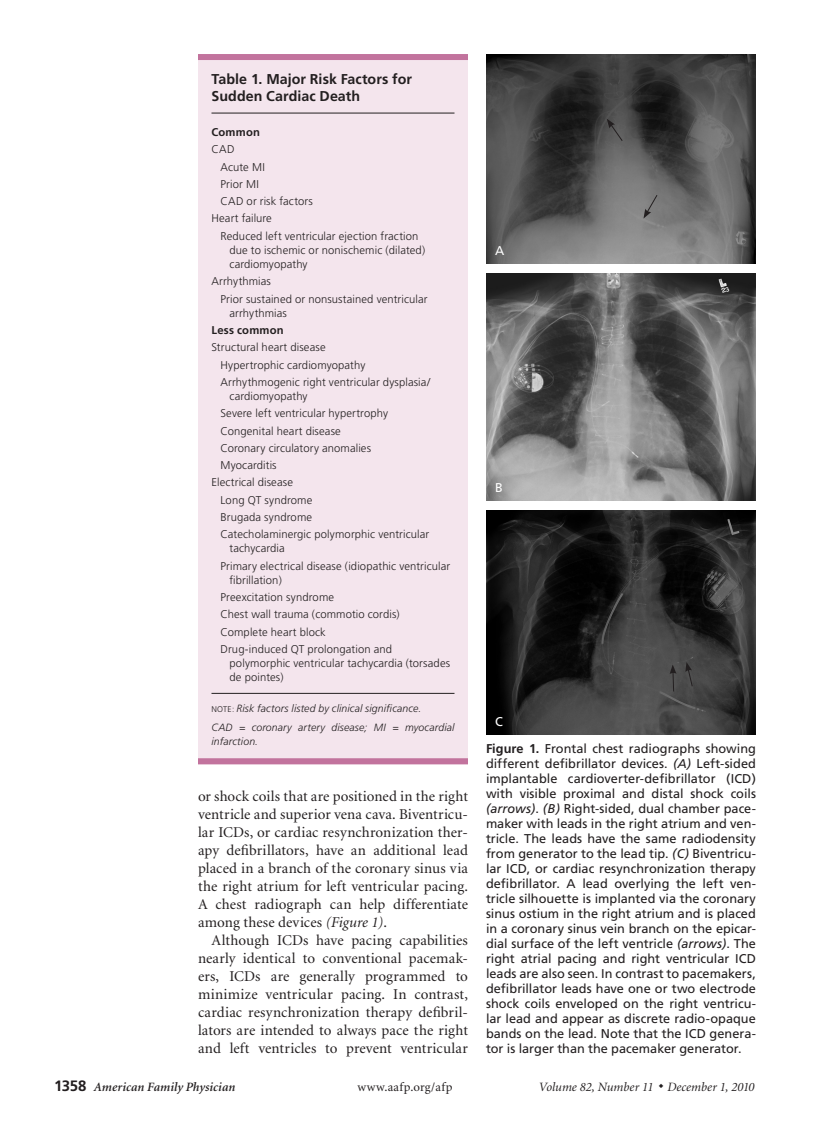
<style>
.page{position:relative;width:837px;height:1134px;background:#fff}
.page>*{position:absolute;margin:0;border:0;box-sizing:border-box;transform-origin:0 0}
.body_noindent{font:15px/18px "Minion";letter-spacing:.005em;color:#231f20;text-align:justify}
.body_text{font:15px/18px "Minion";letter-spacing:.005em;color:#231f20;text-align:justify}
.table_title{font:700 14.25px/16.5px "Frutiger";letter-spacing:.005em;color:#231f20}
.fig_legend{font:12.75px/15px "Frutiger";color:#231f20;text-align:justify}
.t1{font:italic 12.75px "Minion";letter-spacing:.005em;color:#231f20}
.t2{font:italic 600 12.75px "Minion";letter-spacing:.005em;color:#231f20}
.t3{font:12.75px "Minion";letter-spacing:.03em;color:#231f20}
.fig_legend-2{font:12.75px "Frutiger";color:#fff}
.table_data_indent{font:300 11.25px/14.2px "Frutiger";letter-spacing:.01em;color:#231f20}
.table_data{font:300 11.25px "Frutiger";letter-spacing:.01em;color:#231f20}
.table_data-2{font:700 11.25px "Frutiger";letter-spacing:.015em;color:#231f20}
.table_note_rule{font:italic 300 10.5px/13.5px "Frutiger";letter-spacing:.01em;color:#231f20}
.table_fig_note{font:italic 300 10.5px "Frutiger";letter-spacing:.01em;color:#231f20}
.s1{font-style:normal;font-size:8.25px}
.s2{font-style:italic}
.s3{font-weight:700}
.s4{font-family:"Frutiger";font-weight:700;font-style:normal;font-size:15px}
</style>
<div class="page">
<div style="left:198px;top:54px;width:270px;height:710px;background:#f4e5ed"></div>
<div style="left:198px;top:54px;width:270px;height:6px;background:#c2739d"></div>
<hr style="left:212px;top:113px;width:242px;height:1px;background:#231f20">
<hr style="left:212px;top:693px;width:242px;height:1px;background:#231f20">
<div style="left:198px;top:758px;width:270px;height:6px;background:#c2739d"></div>
<img style="left:486px;top:54px;width:270px;height:210px">
<img style="left:486px;top:273px;width:270px;height:228px">
<img style="left:486px;top:510px;width:270px;height:224px">
<svg style="left:644px;top:194px;width:14px;height:25px"></svg>
<svg style="left:607px;top:119px;width:16px;height:23px"></svg>
<svg style="left:670px;top:665px;width:6px;height:27px"></svg>
<svg style="left:685px;top:662px;width:8px;height:25px"></svg>
<p class="table_title" style="left:212px;top:71px;width:202px">Table 1. Major Risk Factors for<br>Sudden Cardiac Death</p>
<p class="table_data-2" style="left:212px;top:126px;width:50px">Common</p>
<p class="table_data" style="left:212px;top:143px;width:25px">CAD</p>
<p class="table_data_indent" style="left:220px;top:160px;width:46px">Acute MI</p>
<p class="table_data_indent" style="left:220px;top:177px;width:40px">Prior MI</p>
<p class="table_data_indent" style="left:220px;top:194px;width:94px">CAD or risk factors</p>
<p class="table_data" style="left:212px;top:212px;width:62px">Heart failure</p>
<p class="table_data_indent" style="left:230px;top:229px;width:197px;text-indent:-9px">Reduced left ventricular ejection fraction due to ischemic or nonischemic (dilated) cardiomyopathy</p>
<p class="table_data" style="left:212px;top:275px;width:61px">Arrhythmias</p>
<p class="table_data_indent" style="left:230px;top:292px;width:199px;text-indent:-9px">Prior sustained or nonsustained ventricular arrhythmias</p>
<p class="table_data-2" style="left:212px;top:324px;width:74px">Less common</p>
<p class="table_data" style="left:212px;top:341px;width:116px">Structural heart disease</p>
<p class="table_data_indent" style="left:220px;top:358px;width:146px">Hypertrophic cardiomyopathy</p>
<p class="table_data_indent" style="left:230px;top:375px;width:202px;text-indent:-9px">Arrhythmogenic right ventricular dysplasia/ cardiomyopathy</p>
<p class="table_data_indent" style="left:220px;top:407px;width:169px">Severe left ventricular hypertrophy</p>
<p class="table_data_indent" style="left:220px;top:424px;width:122px">Congenital heart disease</p>
<p class="table_data_indent" style="left:220px;top:441px;width:152px">Coronary circulatory anomalies</p>
<p class="table_data_indent" style="left:220px;top:458px;width:58px">Myocarditis</p>
<p class="table_data" style="left:212px;top:476px;width:83px">Electrical disease</p>
<p class="table_data_indent" style="left:220px;top:493px;width:93px">Long QT syndrome</p>
<p class="table_data_indent" style="left:220px;top:510px;width:93px">Brugada syndrome</p>
<p class="table_data_indent" style="left:230px;top:527px;width:201px;text-indent:-9px">Catecholaminergic polymorphic ventricular tachycardia</p>
<p class="table_data_indent" style="left:230px;top:559px;width:222px;text-indent:-9px">Primary electrical disease (idiopathic ventricular fibrillation)</p>
<p class="table_data_indent" style="left:220px;top:590px;width:115px">Preexcitation syndrome</p>
<p class="table_data_indent" style="left:220px;top:608px;width:181px">Chest wall trauma (commotio cordis)</p>
<p class="table_data_indent" style="left:220px;top:625px;width:107px">Complete heart block</p>
<p class="table_data_indent" style="left:230px;top:642px;width:222px;text-indent:-9px">Drug-induced QT prolongation and polymorphic ventricular tachycardia (torsades de pointes)</p>
<p class="table_fig_note" style="left:212px;top:702px;width:211px"><span class="s1">NOTE:</span> Risk factors listed by clinical significance.</p>
<p class="table_note_rule" style="left:212px;top:721px;width:244px">CAD = coronary artery disease; MI = myocardial infarction.</p>
<p class="body_noindent" style="left:198px;top:788px;width:272px">or shock coils that are positioned in the right ventricle and superior vena cava. Biventricu&shy;lar ICDs, or cardiac resynchronization ther&shy;apy defibrillators, have an additional lead placed in a branch of the coronary sinus via the right atrium for left ventricular pacing.<br>A chest radiograph can help differentiate among these devices <span class="s2">(Figure 1)</span>.</p>
<p class="body_text" style="left:198px;top:932px;width:272px;text-indent:14px">Although ICDs have pacing capabilities nearly identical to conventional pacemak&shy;ers, ICDs are generally programmed to minimize ventricular pacing. In contrast, cardiac resynchronization therapy defibril&shy;lators are intended to always pace the right and left ventricles to prevent ventricular</p>
<p class="fig_legend-2" style="left:495px;top:244px;width:11px">A</p>
<p class="fig_legend-2" style="left:495px;top:480px;width:9px">B</p>
<p class="fig_legend-2" style="left:495px;top:714px;width:9px">C</p>
<p class="fig_legend" style="left:486px;top:741px;width:272px"><span class="s3">Figure 1.</span> Frontal chest radiographs showing different defibrillator devices. <span class="s2">(A)</span> Left-sided implantable cardioverter-defibrillator (ICD) with visible proximal and distal shock coils <span class="s2">(arrows)</span>. <span class="s2">(B)</span> Right-sided, dual chamber pace&shy;maker with leads in the right atrium and ven&shy;tricle. The leads have the same radiodensity from generator to the lead tip. <span class="s2">(C)</span> Biventricu&shy;lar ICD, or cardiac resynchronization therapy defibrillator. A lead overlying the left ven&shy;tricle silhouette is implanted via the coronary sinus ostium in the right atrium and is placed in a coronary sinus vein branch on the epicar&shy;dial surface of the left ventricle <span class="s2">(arrows)</span>. The right atrial pacing and right ventricular ICD leads are also seen. In contrast to pacemakers, defibrillator leads have one or two electrode shock coils enveloped on the right ventricu&shy;lar lead and appear as discrete radio-opaque bands on the lead. Note that the ICD genera&shy;tor is larger than the pacemaker generator.</p>
<p class="t2" style="left:54px;top:1080px;width:183px"><span class="s4">1358</span> American Family Physician</p>
<p class="t3" style="left:357px;top:1080px;width:97px">www.aafp.org/afp</p>
<p class="t1" style="left:539px;top:1080px;width:217px">Volume 82, Number 11 ◆ December 1, 2010</p>
</div>
